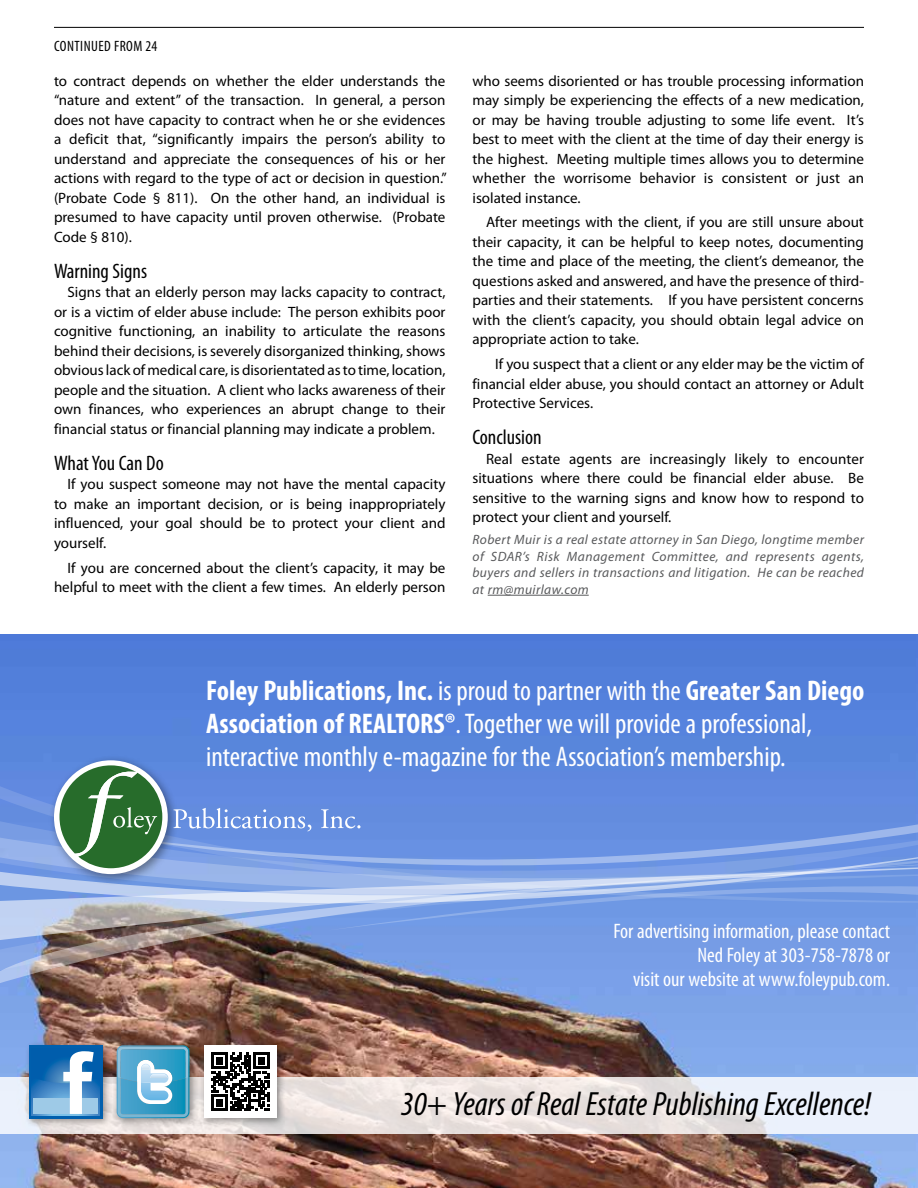
<style>
.page{position:relative;width:918px;height:1188px;background:#fff}
.page>*{position:absolute;margin:0;border:0;box-sizing:border-box;transform-origin:0 0}
.t1{font:italic condensed 33.75px "Myriad Pro";color:#000}
.t2{font:condensed 28.5px/33px "Myriad Pro";color:#fff}
.t3{font:condensed 21px/24px "Myriad Pro";color:#fff;text-align:right}
.t4{font:condensed 21px "Myriad Pro";color:#000}
.t5{font:15px/19.5px "Myriad Pro";color:#000;text-align:justify}
.t6{font:condensed 15px "Myriad Pro";letter-spacing:.03em;color:#000}
.t7{font:italic 13.5px/16.5px "Myriad Pro";letter-spacing:.03em;color:#58595b;text-align:justify}
.s1{font-weight:700}
</style>
<div class="page">
<hr style="left:54px;top:27px;width:810px;height:1px;background:#000">
<hr style="left:488px;top:595px;width:101px;height:1px;background:#58595b">
<img style="left:0;top:634px;width:918px;height:554px">
<img style="left:0;top:973px;width:918px;height:14px">
<img style="left:0;top:942px;width:918px;height:31px">
<svg style="left:0;top:903px;width:918px;height:39px;fill:#749be4"></svg>
<svg style="left:0;top:889px;width:918px;height:14px"></svg>
<svg style="left:0;top:836px;width:918px;height:53px"></svg>
<div style="left:48px;top:755px;width:131px;height:131px;background:#000;opacity:.4"></div>
<div style="left:54px;top:760px;width:114px;height:114px;background:#fff;border-radius:50%"></div>
<svg style="left:59px;top:765px;width:859px;height:103px"></svg>
<svg style="left:0;top:1077px;width:918px;height:56px"></svg>
<div style="left:25px;top:1041px;width:87px;height:87px;background:#000;opacity:.4"></div>
<div style="left:29px;top:1045px;width:73px;height:74px;background:#005fad"></div>
<svg style="left:32px;top:1114px;width:68px;height:2px"></svg>
<svg style="left:32px;top:1051px;width:68px;height:63px"></svg>
<div style="left:112px;top:1041px;width:87px;height:87px;background:#000;opacity:.4"></div>
<svg style="left:117px;top:1045px;width:72px;height:73px"></svg>
<div style="left:200px;top:1041px;width:86px;height:86px;background:#000;opacity:.4"></div>
<div style="left:204px;top:1045px;width:73px;height:73px;background:#fff"></div>
<svg style="left:211px;top:1053px;width:58px;height:58px"></svg>
<p class="t6" style="left:54px;top:36px;width:104px">CONTINUED FROM 24</p>
<p class="t5" style="left:54px;top:71px;width:394px">to contract depends on whether the elder understands the “nature and extent” of the transaction. In general, a person does not have capacity to contract when he or she evidences a deficit that, “significantly impairs the person’s ability to understand and appreciate the consequences of his or her actions with regard to the type of act or decision in question.” (Probate Code § 811). On the other hand, an individual is presumed to have capacity until proven otherwise. (Probate Code § 810).</p>
<h3 class="t4" style="left:54px;top:258px;width:95px">Warning Signs</h3>
<p class="t5" style="left:54px;top:283px;width:393px;text-indent:14px">Signs that an elderly person may lacks capacity to contract, or is a victim of elder abuse include: The person exhibits poor cognitive functioning, an inability to articulate the reasons behind their decisions, is severely disorganized thinking, shows obvious lack of medical care, is disorientated as to time, location, people and the situation. A client who lacks awareness of their own finances, who experiences an abrupt change to their financial status or financial planning may indicate a problem.</p>
<h3 class="t4" style="left:54px;top:450px;width:111px">What You Can Do</h3>
<p class="t5" style="left:54px;top:475px;width:393px;text-indent:14px">If you suspect someone may not have the mental capacity to make an important decision, or is being inappropriately influenced, your goal should be to protect your client and yourself.</p>
<p class="t5" style="left:54px;top:558px;width:393px;text-align:right">If you are concerned about the client’s capacity, it may be helpful to meet with the client a few times. An elderly person</p>
<p class="t5" style="left:472px;top:71px;width:393px">who seems disoriented or has trouble processing information may simply be experiencing the effects of a new medication, or may be having trouble adjusting to some life event. It’s best to meet with the client at the time of day their energy is the highest. Meeting multiple times allows you to determine whether the worrisome behavior is consistent or just an isolated instance.</p>
<p class="t5" style="left:472px;top:213px;width:393px;text-indent:14px">After meetings with the client, if you are still unsure about their capacity, it can be helpful to keep notes, documenting the time and place of the meeting, the client’s demeanor, the questions asked and answered, and have the presence of third&shy;parties and their statements. If you have persistent concerns with the client’s capacity, you should obtain legal advice on appropriate action to take.</p>
<p class="t5" style="left:472px;top:355px;width:393px;text-indent:23px">If you suspect that a client or any elder may be the victim of financial elder abuse, you should contact an attorney or Adult Protective Services.</p>
<h3 class="t4" style="left:472px;top:425px;width:71px">Conclusion</h3>
<p class="t5" style="left:472px;top:449px;width:393px;text-indent:14px">Real estate agents are increasingly likely to encounter situations where there could be financial elder abuse. Be sensitive to the warning signs and know how to respond to protect your client and yourself.</p>
<p class="t7" style="left:472px;top:531px;width:393px">Robert Muir is a real estate attorney in San Diego, longtime member of SDAR’s Risk Management Committee, and represents agents, buyers and sellers in transactions and litigation. He can be reached at rm@muirlaw.com</p>
<h2 class="t2" style="left:206px;top:674px;width:660px"><span class="s1">Foley Publications, Inc.</span> is proud to partner with the <span class="s1">Greater San Diego<br>Association of REALTORS®</span>. Together we will provide a professional, interactive monthly e-magazine for the Association’s membership.</h2>
<h3 class="t3" style="left:613px;top:919px;width:278px">For advertising information, please contact<br>Ned Foley at 303-758-7878 or<br>visit our website at www.foleypub.com.</h3>
<h1 class="t1" style="left:401px;top:1084px;width:472px">30+ Years of Real Estate Publishing Excellence!</h1>
</div>
